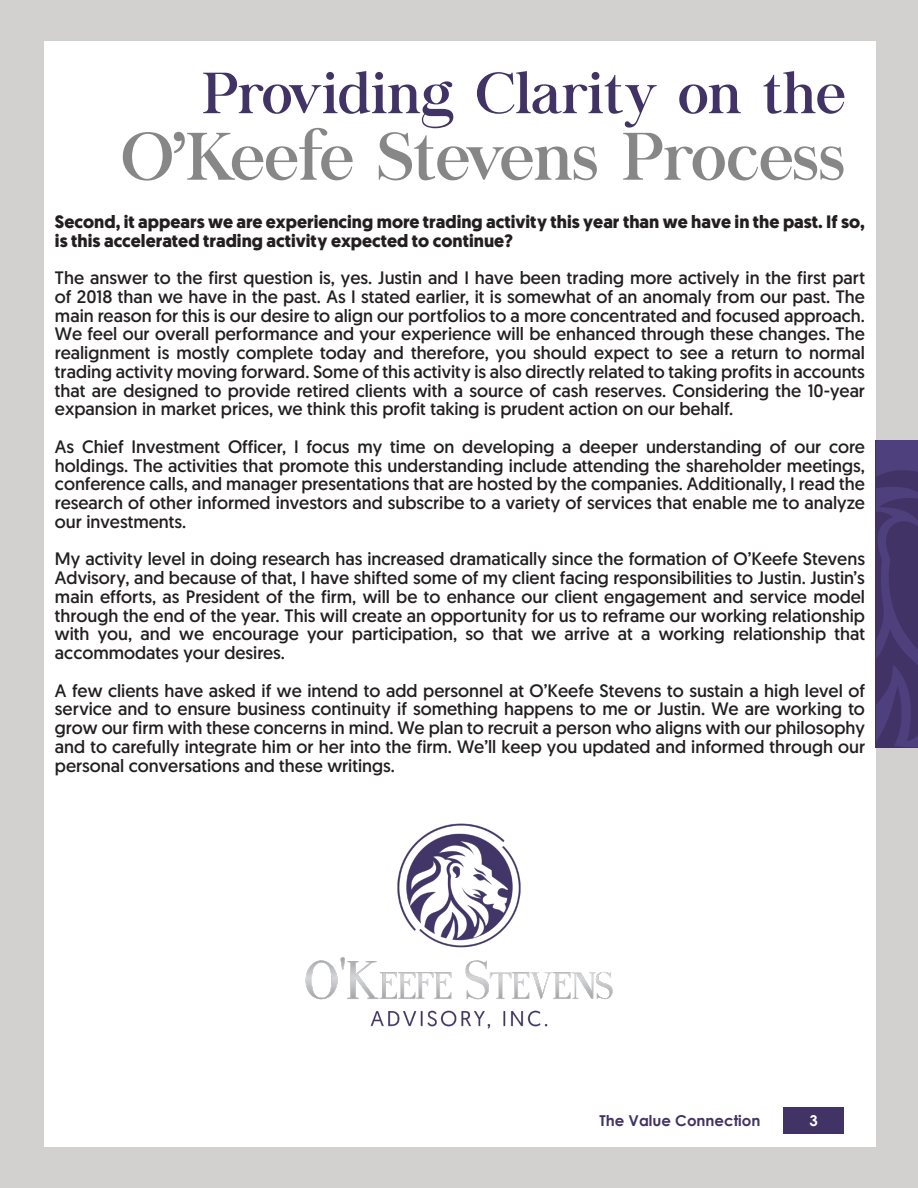
<style>
.page{position:relative;width:918px;height:1188px;background:#d3d1d0}
.page>*{position:absolute;margin:0;border:0;box-sizing:border-box;transform-origin:0 0}
.t1{font:66px "Chapaza";color:#888787}
.SUBTITLE{font:57px "Chapaza";color:#423367}
.PARAGRAPH{font:18px/18.8px "Geomanist";color:#231f20;text-align:justify}
.PARAGRAPH-2{font:700 18px/18.8px "Geomanist";color:#231f20}
.t2{font:700 15px "Century Gothic";color:#423367}
.t3{font:700 15px "Century Gothic";color:#fff}
</style>
<div class="page">
<div style="left:44px;top:41px;width:832px;height:1106px;background:#fff"></div>
<svg style="left:876px;top:440px;width:42px;height:308px"></svg>
<div style="left:784px;top:1107px;width:60px;height:27px;background:#423367"></div>
<svg style="left:877px;top:441px;width:41px;height:306px"></svg>
<img style="left:305px;top:823px;width:308px;height:206px">
<p class="SUBTITLE" style="left:202px;top:60px;width:644px">Providing Clarity on the</p>
<p class="t1" style="left:122px;top:118px;width:724px">O’Keefe Stevens Process</p>
<p class="PARAGRAPH-2" style="left:55px;top:212px;width:811px">Second, it appears we are experiencing more trading activity this year than we have in the past. If so, is this accelerated trading activity expected to continue?</p>
<p class="PARAGRAPH" style="left:55px;top:268px;width:812px">The answer to the first question is, yes. Justin and I have been trading more actively in the first part of 2018 than we have in the past. As I stated earlier, it is somewhat of an anomaly from our past. The main reason for this is our desire to align our portfolios to a more concentrated and focused approach.<br>We feel our overall performance and your experience will be enhanced through these changes. The realignment is mostly complete today and therefore, you should expect to see a return to normal trading activity moving forward. Some of this activity is also directly related to taking profits in accounts that are designed to provide retired clients with a source of cash reserves. Considering the 10-year expansion in market prices, we think this profit taking is prudent action on our behalf.</p>
<p class="PARAGRAPH" style="left:55px;top:437px;width:812px">As Chief Investment Officer, I focus my time on developing a deeper understanding of our core holdings. The activities that promote this understanding include attending the shareholder meetings, conference calls, and manager presentations that are hosted by the companies. Additionally, I read the research of other informed investors and subscribe to a variety of services that enable me to analyze our investments.</p>
<p class="PARAGRAPH" style="left:55px;top:549px;width:812px">My activity level in doing research has increased dramatically since the formation of O’Keefe Stevens Advisory, and because of that, I have shifted some of my client facing responsibilities to Justin. Justin’s main efforts, as President of the firm, will be to enhance our client engagement and service model through the end of the year. This will create an opportunity for us to reframe our working relationship with you, and we encourage your participation, so that we arrive at a working relationship that accommodates your desires.</p>
<p class="PARAGRAPH" style="left:55px;top:681px;width:812px">A few clients have asked if we intend to add personnel at O’Keefe Stevens to sustain a high level of service and to ensure business continuity if something happens to me or Justin. We are working to grow our firm with these concerns in mind. We plan to recruit a person who aligns with our philosophy and to carefully integrate him or her into the firm. We’ll keep you updated and informed through our personal conversations and these writings.</p>
<p class="t2" style="left:599px;top:1110px;width:163px">The Value Connection</p>
<p class="t3" style="left:810px;top:1110px;width:10px">3</p>
</div>
